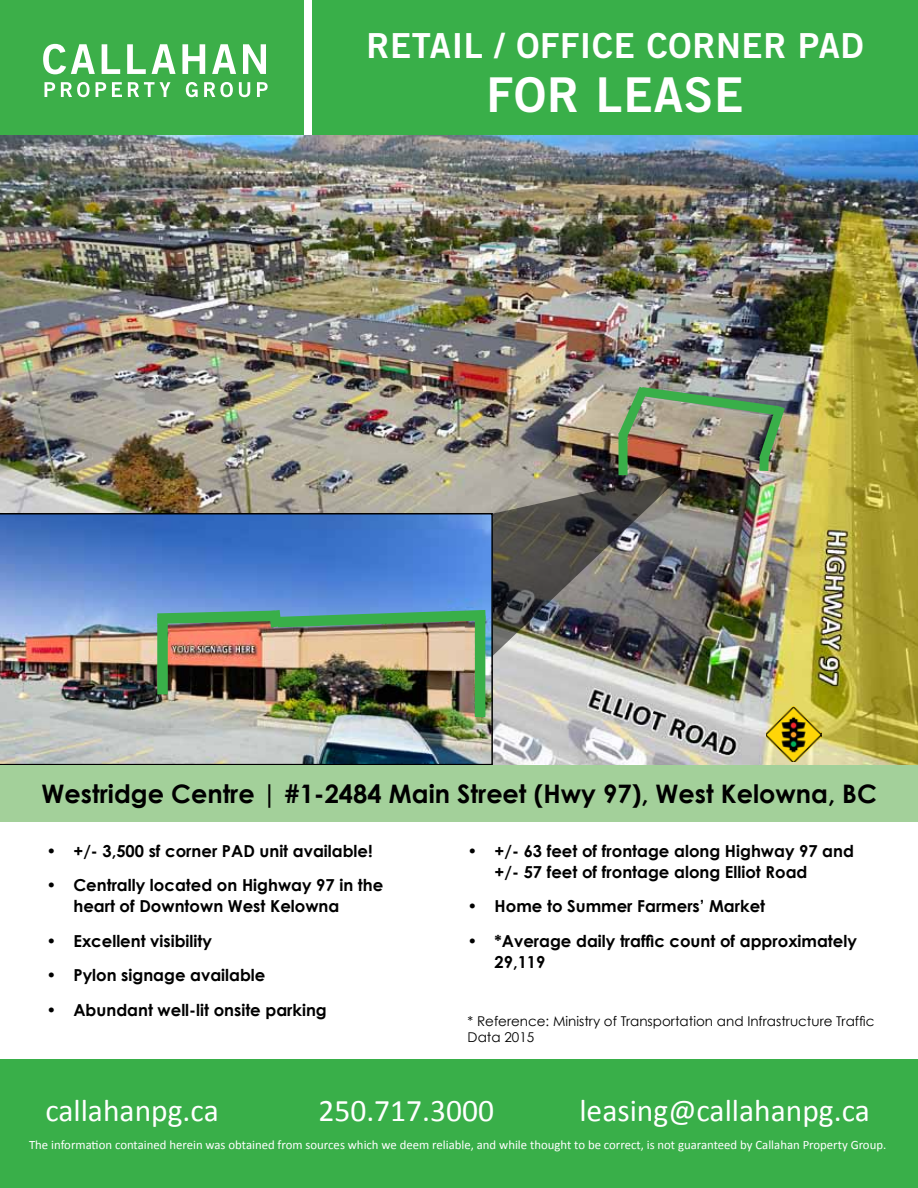
<style>
.page{position:relative;width:918px;height:1188px;background:#fff}
.page>*{position:absolute;margin:0;border:0;box-sizing:border-box;transform-origin:0 0}
.t1{font:48px "Trade Gothic Bold Two";letter-spacing:.02em;color:#fff}
.t2{font:34.5px "Trade Gothic Bold Two";letter-spacing:.02em;color:#fff}
.t3{font:31.5px "Calibri";color:#fff}
.t4{font:700 25.5px "Century Gothic";color:#000}
.t5{font:700 16.5px/21px "Century Gothic";color:#000}
.t6{font:13.5px/16.2px "Century Gothic";color:#000}
.t7{font:12.75px "Calibri";color:#fff}
</style>
<div class="page">
<div style="left:0;top:0;width:304px;height:135px;background:#3caf49"></div>
<svg style="left:43px;top:44px;width:223px;height:30px"></svg>
<svg style="left:44px;top:82px;width:224px;height:15px"></svg>
<div style="left:0;top:1059px;width:918px;height:129px;background:#39af49"></div>
<div style="left:312px;top:1px;width:606px;height:134px;background:#39af49"></div>
<img style="left:0;top:135px;width:918px;height:630px">
<img style="left:767px;top:706px;width:55px;height:56px">
<img style="left:387px;top:471px;width:300px;height:212px">
<img style="left:0;top:513px;width:493px;height:252px">
<div style="left:157px;top:618px;width:11px;height:76px;background:#39af49"></div>
<div style="left:475px;top:616px;width:10px;height:101px;background:#39af49"></div>
<img style="left:147px;top:599px;width:349px;height:39px">
<img style="left:611px;top:377px;width:181px;height:103px">
<div style="left:0;top:765px;width:918px;height:57px;background:#a3d09a"></div>
<h2 class="t2" style="left:367px;top:24px;width:499px">RETAIL / OFFICE CORNER PAD</h2>
<h1 class="t1" style="left:487px;top:65px;width:259px">FOR LEASE</h1>
<h3 class="t4" style="left:42px;top:778px;width:837px">Westridge Centre | #1-2484 Main Street (Hwy 97), West Kelowna, BC</h3>
<p class="t5" style="left:46px;top:840px;width:328px">• +/- 3,500 sf corner PAD unit available!</p>
<p class="t5" style="left:73px;top:875px;width:311px;text-indent:-27px">• Centrally located on Highway 97 in the heart of Downtown West Kelowna</p>
<p class="t5" style="left:46px;top:930px;width:167px">• Excellent visibility</p>
<p class="t5" style="left:46px;top:965px;width:221px">• Pylon signage available</p>
<p class="t5" style="left:46px;top:999px;width:282px">• Abundant well-lit onsite parking</p>
<p class="t5" style="left:495px;top:840px;width:361px;text-indent:-27px">• +/- 63 feet of frontage along Highway 97 and +/- 57 feet of frontage along Elliot Road</p>
<p class="t5" style="left:468px;top:896px;width:299px">• Home to Summer Farmers’ Market</p>
<p class="t5" style="left:495px;top:930px;width:364px;text-indent:-27px">• *Average daily traffic count of approximately<br>29,119</p>
<p class="t6" style="left:468px;top:1012px;width:408px">* Reference: Ministry of Transportation and Infrastructure Traffic<br>Data 2015</p>
<h3 class="t3" style="left:45px;top:1091px;width:175px">callahanpg.ca</h3>
<h3 class="t3" style="left:318px;top:1091px;width:177px">250.717.3000</h3>
<h3 class="t3" style="left:579px;top:1091px;width:292px">leasing@callahanpg.ca</h3>
<p class="t7" style="left:29px;top:1137px;width:859px">The information contained herein was obtained from sources which we deem reliable, and while thought to be correct, is not guaranteed by Callahan Property Group.</p>
</div>
